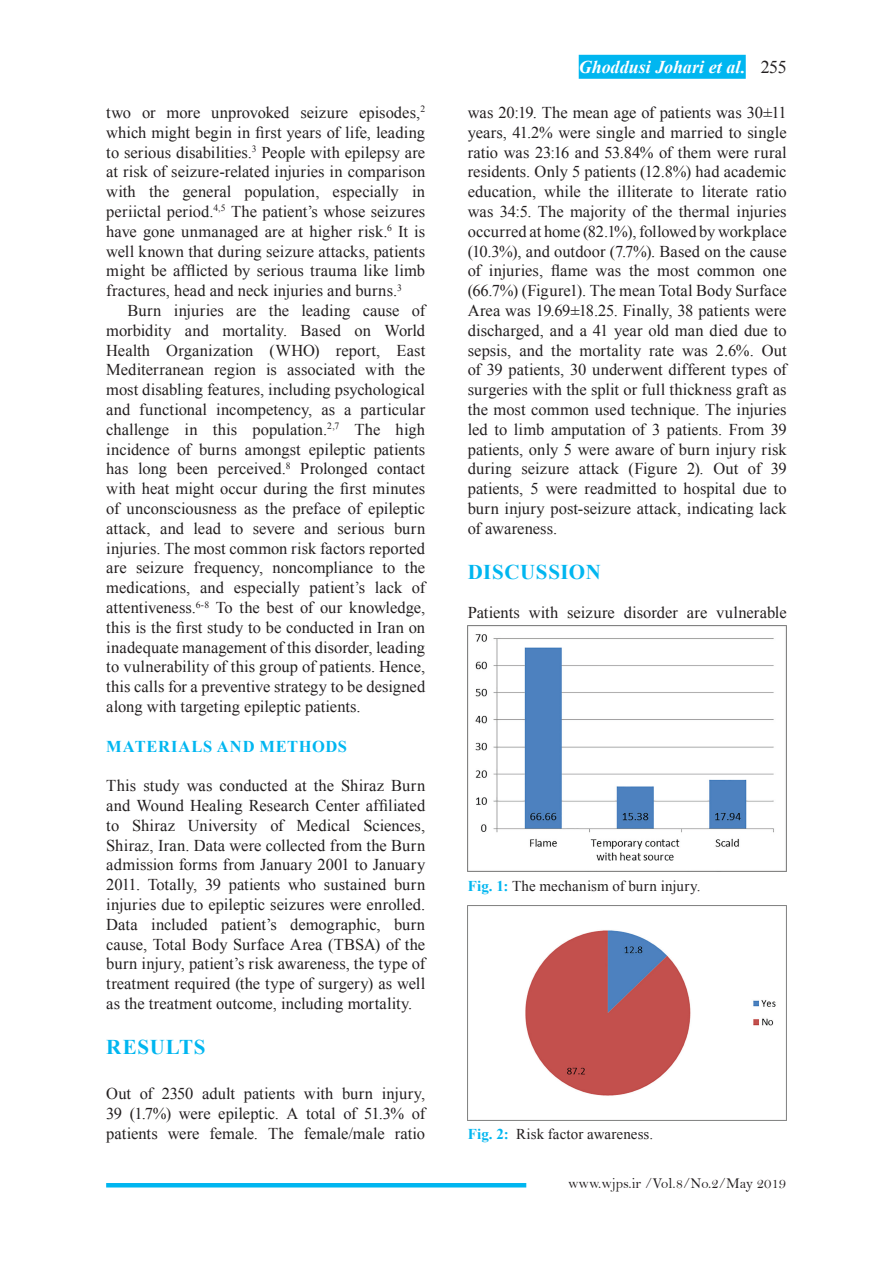
<style>
.page{position:relative;width:893px;height:1263px;background:#fff}
.page>*{position:absolute;margin:0;border:0;box-sizing:border-box;transform-origin:0 0}
.t1{font:700 21px "Times New Roman";letter-spacing:.025em;color:#00b6f0}
.t2{font:italic 700 18px "Times New Roman";letter-spacing:.005em;color:#fff}
.t3{font:16.5px/19.8px "Times New Roman";letter-spacing:.005em;color:#231f20;text-align:justify}
.t4{font:700 16.5px "Times New Roman";letter-spacing:.05em;color:#00b6f0}
.t5{font:15px "Times New Roman";letter-spacing:.005em;color:#231f20}
.t6{font:15px "Bell";color:#231f20}
.s1{font-weight:400;font-style:normal;color:#231f20}
.s2{font-weight:700;color:#00b6f0}
</style>
<div class="page">
<div style="left:579px;top:55px;width:167px;height:24px;background:#00b6f0"></div>
<hr style="left:106px;top:1183px;width:420px;height:4px;background:#00b6f0">
<img style="left:468px;top:625px;width:319px;height:246px">
<img style="left:468px;top:905px;width:318px;height:215px">
<p class="t3" style="left:106px;top:102px;width:320px">two or more unprovoked seizure episodes,<sup>2 </sup>which might begin in first years of life, leading to serious disabilities.<sup>3</sup> People with epilepsy are at risk of seizure-related injuries in comparison with the general population, especially in periictal period.<sup>4,5</sup> The patient’s whose seizures have gone unmanaged are at higher risk.<sup>6</sup> It is well known that during seizure attacks, patients might be afflicted by serious trauma like limb fractures, head and neck injuries and burns.<sup>3</sup></p>
<p class="t3" style="left:106px;top:300px;width:320px;text-indent:21px">Burn injuries are the leading cause of morbidity and mortality. Based on World Health Organization (WHO) report, East Mediterranean region is associated with the most disabling features, including psychological and functional incompetency, as a particular challenge in this population.<sup>2,7</sup> The high incidence of burns amongst epileptic patients has long been perceived.<sup>8</sup> Prolonged contact with heat might occur during the first minutes of unconsciousness as the preface of epileptic attack, and lead to severe and serious burn injuries. The most common risk factors reported are seizure frequency, noncompliance to the medications, and especially patient’s lack of attentiveness.<sup>6-8</sup> To the best of our knowledge, this is the first study to be conducted in Iran on inadequate management of this disorder, leading to vulnerability of this group of patients. Hence, this calls for a preventive strategy to be designed along with targeting epileptic patients.</p>
<p class="t4" style="left:106px;top:734px;width:242px">MATERIALS AND METHODS</p>
<p class="t3" style="left:106px;top:775px;width:320px">This study was conducted at the Shiraz Burn and Wound Healing Research Center affiliated to Shiraz University of Medical Sciences, Shiraz, Iran. Data were collected from the Burn admission forms from January 2001 to January 2011. Totally, 39 patients who sustained burn injuries due to epileptic seizures were enrolled.<br>Data included patient’s demographic, burn cause, Total Body Surface Area (TBSA) of the burn injury, patient’s risk awareness, the type of treatment required (the type of surgery) as well as the treatment outcome, including mortality.</p>
<p class="t1" style="left:106px;top:1032px;width:101px">RESULTS</p>
<p class="t3" style="left:106px;top:1083px;width:320px">Out of 2350 adult patients with burn injury, 39 (1.7%) were epileptic. A total of 51.3% of patients were female. The female/male ratio</p>
<p class="t2" style="left:579px;top:54px;width:209px">Ghoddusi Johari et al. <span class="s1">255</span></p>
<p class="t3" style="left:468px;top:102px;width:320px">was 20:19. The mean age of patients was 30±11 years, 41.2% were single and married to single ratio was 23:16 and 53.84% of them were rural residents. Only 5 patients (12.8%) had academic education, while the illiterate to literate ratio was 34:5. The majority of the thermal injuries occurred at home (82.1%), followed by workplace (10.3%), and outdoor (7.7%). Based on the cause of injuries, flame was the most common one (66.7%) (Figure1). The mean Total Body Surface Area was 19.69±18.25. Finally, 38 patients were discharged, and a 41 year old man died due to sepsis, and the mortality rate was 2.6%. Out of 39 patients, 30 underwent different types of surgeries with the split or full thickness graft as the most common used technique. The injuries led to limb amputation of 3 patients. From 39 patients, only 5 were aware of burn injury risk during seizure attack (Figure 2). Out of 39 patients, 5 were readmitted to hospital due to burn injury post-seizure attack, indicating lack of awareness.</p>
<p class="t1" style="left:468px;top:557px;width:135px">DISCUSSION</p>
<p class="t3" style="left:468px;top:602px;width:320px">Patients with seizure disorder are vulnerable</p>
<p class="t5" style="left:468px;top:875px;width:234px"><span class="s2">Fig. 1:</span> The mechanism of burn injury.</p>
<p class="t5" style="left:468px;top:1123px;width:187px"><span class="s2">Fig. 2:</span> Risk factor awareness.</p>
<p class="t6" style="left:568px;top:1174px;width:220px">www.wjps.ir /Vol.8/No.2/May 2019</p>
</div>
